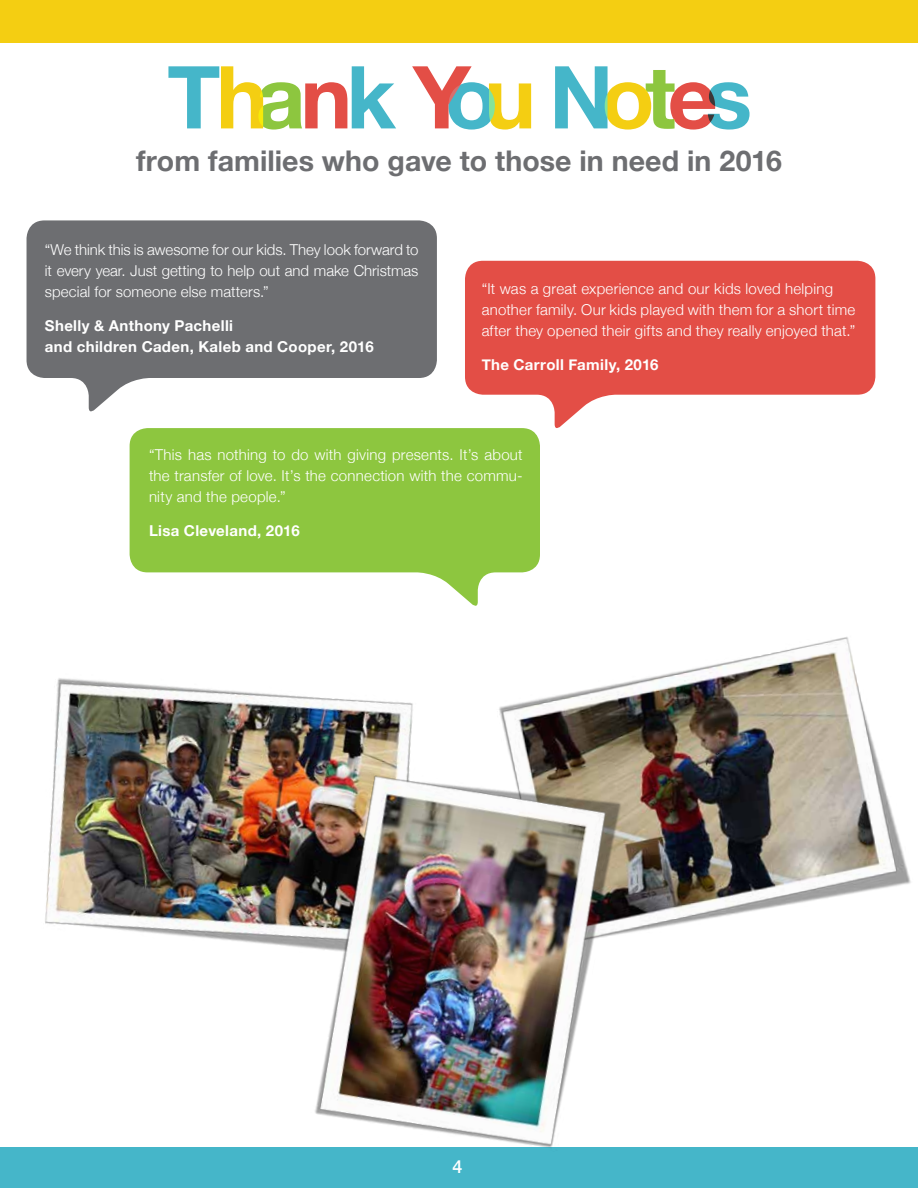
<style>
.page{position:relative;width:918px;height:1188px;background:#fff}
.page>*{position:absolute;margin:0;border:0;box-sizing:border-box;transform-origin:0 0}
.t1{font:700 28.5px "Helvetica Neue";letter-spacing:.005em;color:#6d6e71}
.t2{font:500 18px "Helvetica Neue";color:#fff}
.t3{font:300 15px/21px "Helvetica Neue";letter-spacing:.015em;color:#fff;text-align:justify}
.t4{font:700 15px/21px "Helvetica Neue";letter-spacing:.025em;color:#fff}
</style>
<div class="page">
<div style="left:0;top:1147px;width:918px;height:41px;background:#45b6c9"></div>
<div style="left:0;top:0;width:918px;height:43px;background:#f4ce12"></div>
<svg style="left:412px;top:66px;width:119px;height:64px"></svg>
<svg style="left:168px;top:66px;width:228px;height:64px"></svg>
<svg style="left:555px;top:66px;width:195px;height:64px"></svg>
<svg style="left:130px;top:428px;width:410px;height:178px;fill:#8dc63f"></svg>
<svg style="left:27px;top:220px;width:410px;height:192px;fill:#6d6e71"></svg>
<svg style="left:465px;top:261px;width:410px;height:170px;fill:#e34e46"></svg>
<img style="left:45px;top:678px;width:137px;height:258px">
<img style="left:723px;top:637px;width:188px;height:279px">
<img style="left:182px;top:663px;width:541px;height:485px">
<h1 class="t1" style="left:136px;top:138px;width:647px">from families who gave to those in need in 2016</h1>
<p class="t3" style="left:45px;top:238px;width:375px">“We think this is awesome for our kids. They look forward to it every year. Just getting to help out and make Christmas special for someone else matters.”</p>
<p class="t4" style="left:45px;top:316px;width:330px">Shelly &amp; Anthony Pachelli<br>and children Caden, Kaleb and Cooper, 2016</p>
<p class="t3" style="left:482px;top:277px;width:375px;text-align:left">“It was a great experience and our kids loved helping another family. Our kids played with them for a short time after they opened their gifts and they really enjoyed that.”</p>
<p class="t4" style="left:482px;top:355px;width:178px">The Carroll Family, 2016</p>
<p class="t3" style="left:149px;top:443px;width:375px">“This has nothing to do with giving presents. It’s about the transfer of love. It’s the connection with the commu&shy;nity and the people.”</p>
<p class="t4" style="left:149px;top:521px;width:152px">Lisa Cleveland, 2016</p>
<p class="t2" style="left:452px;top:1152px;width:12px">4</p>
</div>
